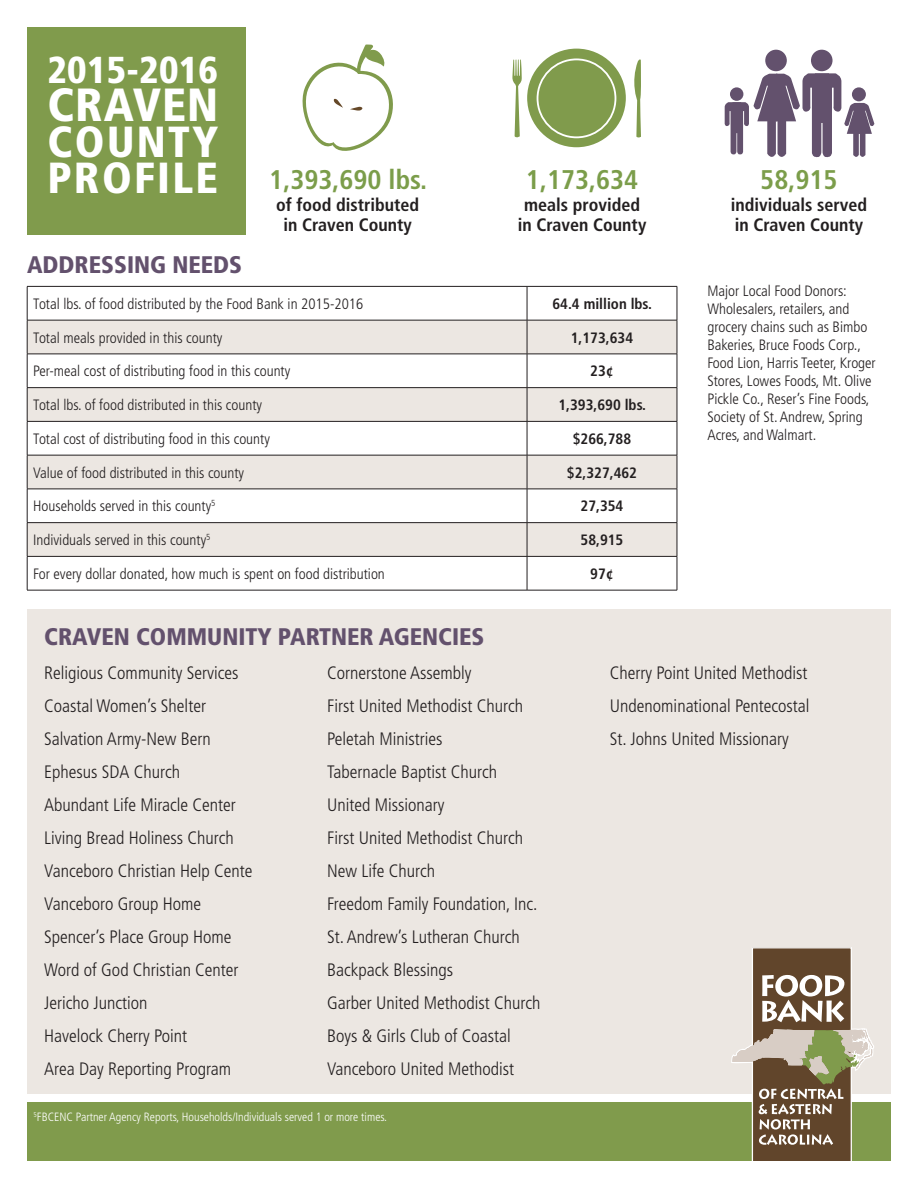
<style>
.page{position:relative;width:918px;height:1188px;background:#fff}
.page>*{position:absolute;margin:0;border:0;box-sizing:border-box;transform-origin:0 0}
.t1{font:900 condensed 46.5px "Frutiger";letter-spacing:.02em;color:#fff}
.t2{font:900 condensed 43.5px/36px "Frutiger";letter-spacing:.05em;color:#fff}
.t3{font:900 condensed 37.5px "Frutiger";letter-spacing:.005em;color:#fff}
.t4{font:700 condensed 27px "Frutiger";color:#7b9d4a}
.t5{font:900 condensed 24px "Frutiger";color:#63516d}
.t6{font:300 condensed 18px "Frutiger";color:#231f20}
.t7{font:700 condensed 18px/19.5px "Frutiger";color:#231f20;text-align:center}
.t8{font:300 condensed 15px/18px "Frutiger";color:#231f20}
.t9{font:700 condensed 15px "Frutiger";color:#231f20}
.t10{font:300 condensed 12px "Frutiger";color:#fff}
</style>
<div class="page">
<div style="left:27px;top:609px;width:864px;height:485px;background:#ece7e2"></div>
<div style="left:27px;top:1103px;width:864px;height:58px;background:#809b4c"></div>
<svg style="left:731px;top:947px;width:143px;height:214px"></svg>
<svg style="left:28px;top:321px;width:649px;height:235px;fill:#ece7e2"></svg>
<hr style="left:27px;top:354px;width:500px;height:1px;background:#231f20">
<hr style="left:527px;top:287px;width:1px;height:33px;background:#231f20">
<hr style="left:527px;top:320px;width:1px;height:34px;background:#231f20">
<hr style="left:527px;top:354px;width:150px;height:1px;background:#231f20">
<hr style="left:527px;top:354px;width:1px;height:33px;background:#231f20">
<hr style="left:527px;top:422px;width:1px;height:33px;background:#231f20">
<hr style="left:527px;top:557px;width:1px;height:33px;background:#231f20">
<hr style="left:527px;top:489px;width:1px;height:33px;background:#231f20">
<hr style="left:27px;top:320px;width:500px;height:1px;background:#231f20">
<hr style="left:527px;top:320px;width:150px;height:1px;background:#231f20">
<hr style="left:27px;top:286px;width:500px;height:1px;background:#231f20">
<hr style="left:27px;top:287px;width:1px;height:33px;background:#231f20">
<hr style="left:527px;top:286px;width:150px;height:1px;background:#231f20">
<hr style="left:677px;top:287px;width:1px;height:33px;background:#231f20">
<hr style="left:27px;top:320px;width:1px;height:34px;background:#231f20">
<hr style="left:677px;top:320px;width:1px;height:34px;background:#231f20">
<hr style="left:27px;top:354px;width:1px;height:33px;background:#231f20">
<hr style="left:677px;top:354px;width:1px;height:33px;background:#231f20">
<hr style="left:27px;top:422px;width:1px;height:33px;background:#231f20">
<hr style="left:677px;top:422px;width:1px;height:33px;background:#231f20">
<hr style="left:27px;top:489px;width:1px;height:33px;background:#231f20">
<hr style="left:677px;top:489px;width:1px;height:33px;background:#231f20">
<hr style="left:27px;top:557px;width:1px;height:33px;background:#231f20">
<hr style="left:677px;top:557px;width:1px;height:33px;background:#231f20">
<hr style="left:27px;top:590px;width:500px;height:1px;background:#231f20">
<hr style="left:527px;top:590px;width:150px;height:1px;background:#231f20">
<hr style="left:27px;top:387px;width:500px;height:1px;background:#231f20">
<hr style="left:27px;top:388px;width:1px;height:33px;background:#231f20">
<hr style="left:27px;top:421px;width:500px;height:1px;background:#231f20">
<hr style="left:527px;top:387px;width:150px;height:1px;background:#231f20">
<hr style="left:527px;top:388px;width:1px;height:33px;background:#231f20">
<hr style="left:677px;top:388px;width:1px;height:33px;background:#231f20">
<hr style="left:527px;top:421px;width:150px;height:1px;background:#231f20">
<hr style="left:27px;top:455px;width:500px;height:1px;background:#231f20">
<hr style="left:27px;top:455px;width:1px;height:34px;background:#231f20">
<hr style="left:27px;top:489px;width:500px;height:1px;background:#231f20">
<hr style="left:527px;top:455px;width:150px;height:1px;background:#231f20">
<hr style="left:527px;top:455px;width:1px;height:34px;background:#231f20">
<hr style="left:677px;top:455px;width:1px;height:34px;background:#231f20">
<hr style="left:527px;top:489px;width:150px;height:1px;background:#231f20">
<hr style="left:27px;top:522px;width:500px;height:1px;background:#231f20">
<hr style="left:27px;top:523px;width:1px;height:33px;background:#231f20">
<hr style="left:27px;top:556px;width:500px;height:1px;background:#231f20">
<hr style="left:527px;top:522px;width:150px;height:1px;background:#231f20">
<hr style="left:527px;top:523px;width:1px;height:33px;background:#231f20">
<hr style="left:677px;top:523px;width:1px;height:33px;background:#231f20">
<hr style="left:527px;top:556px;width:150px;height:1px;background:#231f20">
<div style="left:27px;top:27px;width:218px;height:207px;background:#809b4c"></div>
<div style="left:527px;top:49px;width:99px;height:98px;background:#809b4c;border-radius:50%"></div>
<div style="left:537px;top:58px;width:79px;height:80px;border:2px solid #fff;border-radius:50%"></div>
<svg style="left:634px;top:59px;width:7px;height:79px"></svg>
<svg style="left:512px;top:59px;width:10px;height:79px"></svg>
<div style="left:811px;top:50px;width:22px;height:21px;background:#63516d;border-radius:50%"></div>
<div style="left:765px;top:50px;width:22px;height:21px;background:#63516d;border-radius:50%"></div>
<svg style="left:725px;top:73px;width:149px;height:85px"></svg>
<svg style="left:302px;top:44px;width:91px;height:107px"></svg>
<p class="t3" style="left:48px;top:48px;width:172px">2015-2016</p>
<p class="t1" style="left:48px;top:77px;width:172px">CRAVEN</p>
<p class="t2" style="left:48px;top:124px;width:172px">COUNTY<br>PROFILE</p>
<p class="t4" style="left:269px;top:163px;width:159px">1,393,690 lbs.</p>
<p class="t7" style="left:276px;top:195px;width:145px">of food distributed in Craven County</p>
<p class="t4" style="left:526px;top:163px;width:114px">1,173,634</p>
<p class="t7" style="left:518px;top:195px;width:130px">meals provided in Craven County</p>
<p class="t5" style="left:27px;top:250px;width:217px">ADDRESSING NEEDS</p>
<p class="t8" style="left:33px;top:295px;width:332px">Total lbs. of food distributed by the Food Bank in 2015-2016</p>
<p class="t9" style="left:552px;top:295px;width:101px">64.4 million lbs.</p>
<p class="t8" style="left:33px;top:329px;width:191px">Total meals provided in this county</p>
<p class="t9" style="left:571px;top:329px;width:64px">1,173,634</p>
<p class="t8" style="left:33px;top:362px;width:259px">Per-meal cost of distributing food in this county</p>
<p class="t9" style="left:590px;top:362px;width:25px">23¢</p>
<p class="t8" style="left:33px;top:396px;width:230px">Total lbs. of food distributed in this county</p>
<p class="t9" style="left:558px;top:396px;width:89px">1,393,690 lbs.</p>
<p class="t8" style="left:33px;top:430px;width:238px">Total cost of distributing food in this county</p>
<p class="t9" style="left:573px;top:430px;width:60px">$266,788</p>
<p class="t8" style="left:33px;top:464px;width:212px">Value of food distributed in this county</p>
<p class="t9" style="left:567px;top:464px;width:72px">$2,327,462</p>
<p class="t8" style="left:33px;top:497px;width:184px">Households served in this county<sup>5</sup></p>
<p class="t9" style="left:581px;top:497px;width:44px">27,354</p>
<p class="t8" style="left:33px;top:531px;width:179px">Individuals served in this county<sup>5</sup></p>
<p class="t9" style="left:581px;top:531px;width:44px">58,915</p>
<p class="t8" style="left:33px;top:565px;width:353px">For every dollar donated, how much is spent on food distribution</p>
<p class="t9" style="left:590px;top:565px;width:25px">97¢</p>
<p class="t4" style="left:760px;top:163px;width:79px">58,915</p>
<p class="t7" style="left:731px;top:195px;width:138px;text-align:left">individuals served in Craven County</p>
<p class="t8" style="left:707px;top:282px;width:170px">Major Local Food Donors:<br>Wholesalers, retailers, and grocery chains such as Bimbo<br>Bakeries, Bruce Foods Corp.,<br>Food Lion, Harris Teeter, Kroger<br>Stores, Lowes Foods, Mt. Olive<br>Pickle Co., Reser’s Fine Foods,<br>Society of St. Andrew, Spring<br>Acres, and Walmart.</p>
<p class="t5" style="left:44px;top:623px;width:442px">CRAVEN COMMUNITY PARTNER AGENCIES</p>
<p class="t6" style="left:44px;top:662px;width:196px">Religious Community Services</p>
<p class="t6" style="left:44px;top:695px;width:163px">Coastal Women’s Shelter</p>
<p class="t6" style="left:44px;top:728px;width:168px">Salvation Army-New Bern</p>
<p class="t6" style="left:44px;top:761px;width:137px">Ephesus SDA Church</p>
<p class="t6" style="left:44px;top:794px;width:193px">Abundant Life Miracle Center</p>
<p class="t6" style="left:44px;top:827px;width:191px">Living Bread Holiness Church</p>
<p class="t6" style="left:44px;top:860px;width:210px">Vanceboro Christian Help Cente</p>
<p class="t6" style="left:44px;top:893px;width:158px">Vanceboro Group Home</p>
<p class="t6" style="left:44px;top:926px;width:189px">Spencer’s Place Group Home</p>
<p class="t6" style="left:44px;top:959px;width:196px">Word of God Christian Center</p>
<p class="t6" style="left:44px;top:992px;width:105px">Jericho Junction</p>
<p class="t6" style="left:44px;top:1025px;width:145px">Havelock Cherry Point</p>
<p class="t6" style="left:44px;top:1058px;width:189px">Area Day Reporting Program</p>
<p class="t6" style="left:327px;top:662px;width:146px">Cornerstone Assembly</p>
<p class="t6" style="left:327px;top:695px;width:198px">First United Methodist Church</p>
<p class="t6" style="left:327px;top:728px;width:117px">Peletah Ministries</p>
<p class="t6" style="left:327px;top:761px;width:171px">Tabernacle Baptist Church</p>
<p class="t6" style="left:327px;top:794px;width:119px">United Missionary</p>
<p class="t6" style="left:327px;top:827px;width:198px">First United Methodist Church</p>
<p class="t6" style="left:327px;top:860px;width:109px">New Life Church</p>
<p class="t6" style="left:327px;top:893px;width:212px">Freedom Family Foundation, Inc.</p>
<p class="t6" style="left:327px;top:926px;width:194px">St. Andrew’s Lutheran Church</p>
<p class="t6" style="left:327px;top:959px;width:127px">Backpack Blessings</p>
<p class="t6" style="left:327px;top:992px;width:215px">Garber United Methodist Church</p>
<p class="t6" style="left:327px;top:1025px;width:185px">Boys &amp; Girls Club of Coastal</p>
<p class="t6" style="left:327px;top:1058px;width:189px">Vanceboro United Methodist</p>
<p class="t10" style="left:33px;top:1110px;width:355px"><sup>5</sup>FBCENC Partner Agency Reports, Households/Individuals served 1 or more times.</p>
<p class="t6" style="left:610px;top:662px;width:199px">Cherry Point United Methodist</p>
<p class="t6" style="left:610px;top:695px;width:201px">Undenominational Pentecostal</p>
<p class="t6" style="left:610px;top:728px;width:180px">St. Johns United Missionary</p>
</div>
